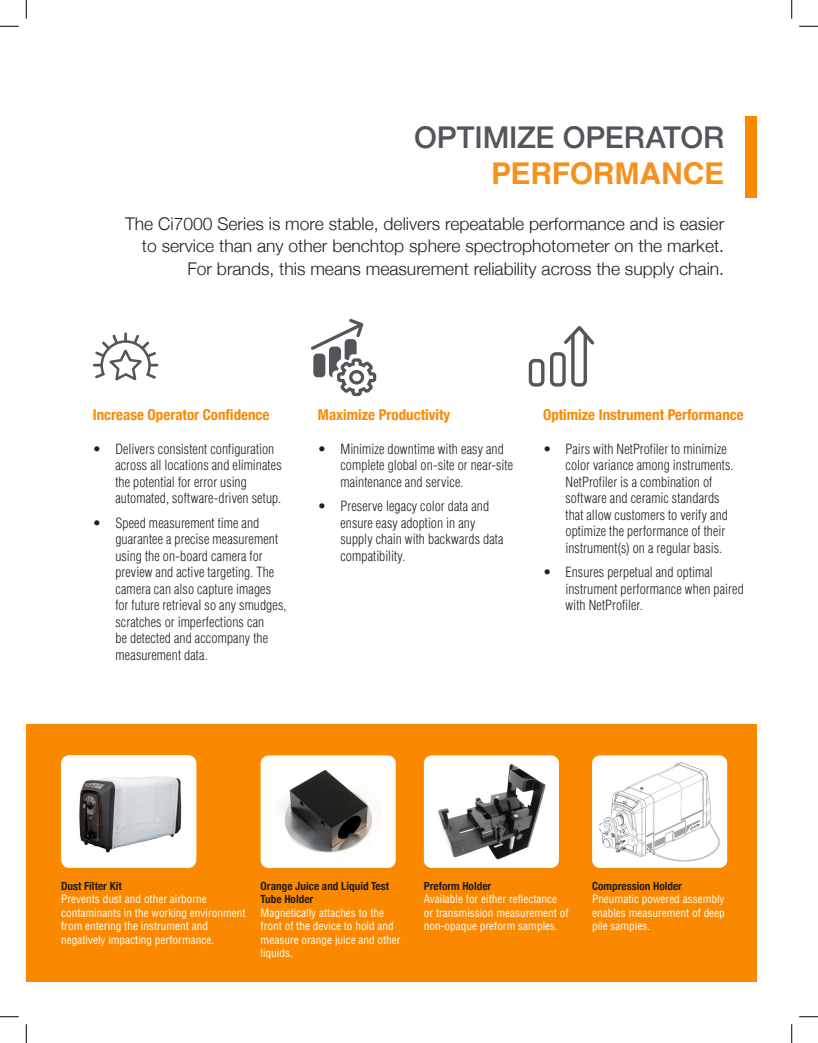
<style>
.page{position:relative;width:818px;height:1043px;background:#fff}
.page>*{position:absolute;margin:0;border:0;box-sizing:border-box;transform-origin:0 0}
.SellSheet-H1__title{font:500 30px "Helvetica Neue";letter-spacing:-.005em;color:#54555a}
.SellSheet-H1__title-2{font:700 30px "Helvetica";letter-spacing:-.005em;color:#f6911e}
.SellSheet-H1{font:300 17.5px/22.5px "Helvetica Neue";color:#231f20;text-align:right}
.t1{font:700 condensed 15px "Helvetica Neue";color:#fa8900}
.t2{font:300 condensed 13.75px/16.5px "Helvetica LT Std";letter-spacing:.01em;color:#231f20}
.SellSheet-Body{font:condensed 11.25px/13.5px "Helvetica LT Std";color:#fff}
._2subhead{font:700 condensed 11.25px/13.5px "Helvetica Neue";color:#231f20}
.s1{font-family:"Helvetica Neue";font-weight:700;color:#231f20}
</style>
<div class="page">
<div style="left:26px;top:724px;width:730px;height:257px;background:#fa8900"></div>
<div style="left:260px;top:755px;width:135px;height:113px;background:#fff;border-radius:8px"></div>
<img style="left:280px;top:770px;width:93px;height:83px">
<div style="left:61px;top:755px;width:135px;height:113px;background:#fff;border-radius:8px"></div>
<img style="left:61px;top:755px;width:135px;height:98px">
<div style="left:424px;top:755px;width:135px;height:113px;background:#fff;border-radius:8px"></div>
<div style="left:592px;top:755px;width:135px;height:113px;background:#fff;border-radius:8px"></div>
<div style="left:745px;top:116px;width:11px;height:81px;background:#fa8900"></div>
<svg style="left:93px;top:332px;width:65px;height:48px"></svg>
<svg style="left:311px;top:319px;width:65px;height:77px"></svg>
<svg style="left:528px;top:326px;width:66px;height:60px"></svg>
<img style="left:438px;top:764px;width:108px;height:96px">
<img style="left:598px;top:762px;width:122px;height:100px">
<svg style="left:0;top:25px;width:19px;height:2px"></svg>
<svg style="left:799px;top:25px;width:19px;height:2px"></svg>
<svg style="left:0;top:1016px;width:19px;height:1px"></svg>
<svg style="left:799px;top:1016px;width:19px;height:1px"></svg>
<svg style="left:25px;top:0;width:2px;height:19px"></svg>
<svg style="left:25px;top:1024px;width:2px;height:18px"></svg>
<svg style="left:791px;top:0;width:1px;height:19px"></svg>
<svg style="left:791px;top:1024px;width:1px;height:18px"></svg>
<p class="SellSheet-H1__title" style="left:414px;top:114px;width:311px">OPTIMIZE OPERATOR</p>
<p class="SellSheet-H1__title-2" style="left:491px;top:155px;width:234px">PERFORMANCE</p>
<p class="SellSheet-H1" style="left:125px;top:211px;width:600px">The Ci7000 Series is more stable, delivers repeatable performance and is easier to service than any other benchtop sphere spectrophotometer on the market.<br>For brands, this means measurement reliability across the supply chain.</p>
<p class="t1" style="left:93px;top:402px;width:178px">Increase Operator Confidence</p>
<p class="t2" style="left:115px;top:440px;width:168px;text-indent:-22px">• Delivers consistent configuration across all locations and eliminates the potential for error using automated, software-driven setup.</p>
<p class="t2" style="left:115px;top:514px;width:173px;text-indent:-22px">• Speed measurement time and guarantee a precise measurement using the on-board camera for preview and active targeting. The camera can also capture images for future retrieval so any smudges, scratches or imperfections can<br>be detected and accompany the measurement data.</p>
<p class="t1" style="left:318px;top:402px;width:134px">Maximize Productivity</p>
<p class="t2" style="left:340px;top:440px;width:174px;text-indent:-22px">• Minimize downtime with easy and complete global on-site or near-site maintenance and service.</p>
<p class="t2" style="left:340px;top:498px;width:165px;text-indent:-22px">• Preserve legacy color data and ensure easy adoption in any supply chain with backwards data compatibility.</p>
<p class="t1" style="left:543px;top:402px;width:202px">Optimize Instrument Performance</p>
<p class="t2" style="left:565px;top:440px;width:170px;text-indent:-22px">• Pairs with NetProfiler to minimize color variance among instruments.<br>NetProfiler is a combination of software and ceramic standards that allow customers to verify and optimize the performance of their instrument(s) on a regular basis.</p>
<p class="t2" style="left:565px;top:564px;width:180px;text-indent:-22px">• Ensures perpetual and optimal instrument performance when paired with NetProfiler.</p>
<p class="_2subhead" style="left:61px;top:878px;width:62px">Dust Filter Kit</p>
<p class="SellSheet-Body" style="left:61px;top:892px;width:186px">Prevents dust and other airborne contaminants in the working environment from entering the instrument and negatively impacting performance.</p>
<p class="_2subhead" style="left:260px;top:878px;width:130px">Orange Juice and Liquid Test<br>Tube Holder</p>
<p class="SellSheet-Body" style="left:260px;top:906px;width:141px">Magnetically attaches to the front of the device to hold and measure orange juice and other liquids.</p>
<p class="SellSheet-Body" style="left:424px;top:879px;width:146px"><span class="s1">Preform Holder<br></span>Available for either reflectance or transmission measurement of non-opaque preform samples.</p>
<p class="SellSheet-Body" style="left:592px;top:879px;width:134px"><span class="s1">Compression Holder<br></span>Pneumatic powered assembly enables measurement of deep pile samples.</p>
</div>
